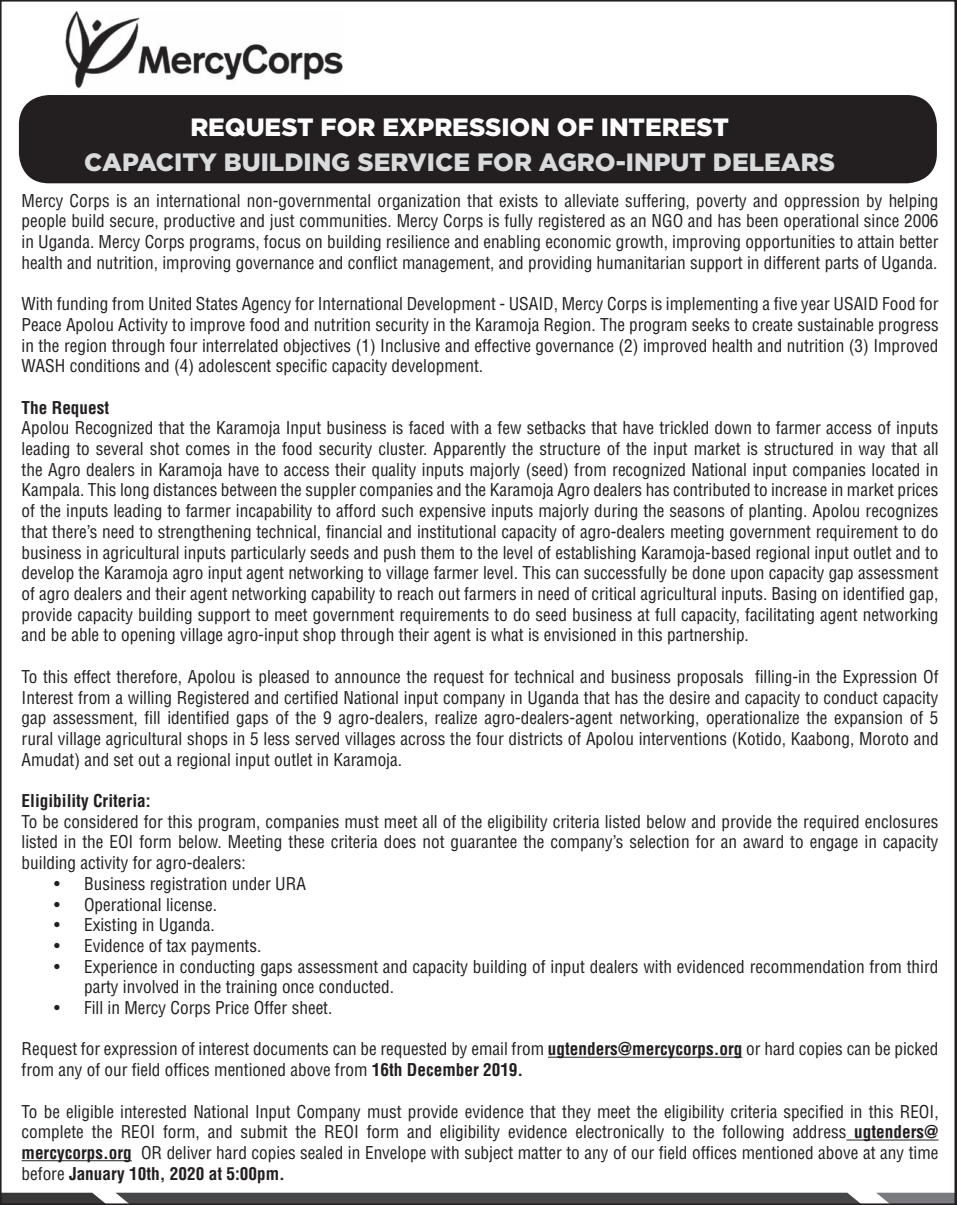
<style>
.page{position:relative;width:957px;height:1205px;background:#fff}
.page>*{position:absolute;margin:0;border:0;box-sizing:border-box;transform-origin:0 0}
.t1{font:900 25px "Gotham";color:#d9dadc}
.t2{font:900 25px "Gotham";color:#fff}
.t3{font:condensed 17.25px/20.8px "Helvetica";color:#231f20;text-align:justify}
.t4{font:700 condensed 17.25px "Helvetica";color:#231f20}
.s1{font-weight:700}
</style>
<div class="page">
<div style="left:19px;top:95px;width:918px;height:88px;background:#231f20;border-radius:30px"></div>
<hr style="left:548px;top:1057px;width:194px;height:1px;background:#231f20">
<hr style="left:846px;top:1139px;width:92px;height:1px;background:#231f20">
<hr style="left:22px;top:1160px;width:110px;height:1px;background:#231f20">
<svg style="left:115px;top:1192px;width:744px;height:10px;background:#555657"></svg>
<svg style="left:876px;top:1192px;width:78px;height:10px"></svg>
<svg style="left:3px;top:1192px;width:101px;height:10px"></svg>
<img style="left:65px;top:12px;width:278px;height:77px">
<p class="t2" style="left:190px;top:110px;width:540px">REQUEST FOR EXPRESSION OF INTEREST</p>
<p class="t1" style="left:84px;top:145px;width:752px">CAPACITY BUILDING SERVICE FOR AGRO-INPUT DELEARS</p>
<p class="t3" style="left:22px;top:190px;width:918px">Mercy Corps is an international non-governmental organization that exists to alleviate suffering, poverty and oppression by helping people build secure, productive and just communities. Mercy Corps is fully registered as an NGO and has been operational since 2006 in Uganda. Mercy Corps programs, focus on building resilience and enabling economic growth, improving opportunities to attain better health and nutrition, improving governance and conflict management, and providing humanitarian support in different parts of Uganda.</p>
<p class="t3" style="left:22px;top:293px;width:918px">With funding from United States Agency for International Development - USAID, Mercy Corps is implementing a five year USAID Food for Peace Apolou Activity to improve food and nutrition security in the Karamoja Region. The program seeks to create sustainable progress in the region through four interrelated objectives (1) Inclusive and effective governance (2) improved health and nutrition (3) Improved WASH conditions and (4) adolescent specific capacity development.</p>
<p class="t4" style="left:22px;top:396px;width:89px">The Request</p>
<p class="t3" style="left:22px;top:417px;width:918px">Apolou Recognized that the Karamoja Input business is faced with a few setbacks that have trickled down to farmer access of inputs leading to several shot comes in the food security cluster. Apparently the structure of the input market is structured in way that all the Agro dealers in Karamoja have to access their quality inputs majorly (seed) from recognized National input companies located in Kampala. This long distances between the suppler companies and the Karamoja Agro dealers has contributed to increase in market prices of the inputs leading to farmer incapability to afford such expensive inputs majorly during the seasons of planting. Apolou recognizes that there’s need to strengthening technical, financial and institutional capacity of agro-dealers meeting government requirement to do business in agricultural inputs particularly seeds and push them to the level of establishing Karamoja-based regional input outlet and to develop the Karamoja agro input agent networking to village farmer level. This can successfully be done upon capacity gap assessment of agro dealers and their agent networking capability to reach out farmers in need of critical agricultural inputs. Basing on identified gap, provide capacity building support to meet government requirements to do seed business at full capacity, facilitating agent networking and be able to opening village agro-input shop through their agent is what is envisioned in this partnership.</p>
<p class="t3" style="left:22px;top:666px;width:918px">To this effect therefore, Apolou is pleased to announce the request for technical and business proposals filling-in the Expression Of Interest from a willing Registered and certified National input company in Uganda that has the desire and capacity to conduct capacity gap assessment, fill identified gaps of the 9 agro-dealers, realize agro-dealers-agent networking, operationalize the expansion of 5 rural village agricultural shops in 5 less served villages across the four districts of Apolou interventions (Kotido, Kaabong, Moroto and Amudat) and set out a regional input outlet in Karamoja.</p>
<p class="t4" style="left:22px;top:790px;width:130px">Eligibility Criteria:</p>
<p class="t3" style="left:22px;top:811px;width:918px">To be considered for this program, companies must meet all of the eligibility criteria listed below and provide the required enclosures listed in the EOI form below. Meeting these criteria does not guarantee the company’s selection for an award to engage in capacity building activity for agro-dealers:</p>
<p class="t3" style="left:54px;top:873px;width:253px">• Business registration under URA</p>
<p class="t3" style="left:54px;top:894px;width:165px">• Operational license.</p>
<p class="t3" style="left:54px;top:914px;width:162px">• Existing in Uganda.</p>
<p class="t3" style="left:54px;top:935px;width:209px">• Evidence of tax payments.</p>
<p class="t3" style="left:84px;top:956px;width:856px;text-indent:-30px">• Experience in conducting gaps assessment and capacity building of input dealers with evidenced recommendation from third party involved in the training once conducted.</p>
<p class="t3" style="left:54px;top:997px;width:280px">• Fill in Mercy Corps Price Offer sheet.</p>
<p class="t3" style="left:22px;top:1038px;width:918px">Request for expression of interest documents can be requested by email from <span class="s1">ugtenders@mercycorps.org</span> or hard copies can be picked from any of our field offices mentioned above from <span class="s1">16th December 2019.</span></p>
<p class="t3" style="left:22px;top:1101px;width:918px">To be eligible interested National Input Company must provide evidence that they meet the eligibility criteria specified in this REOI, complete the REOI form, and submit the REOI form and eligibility evidence electronically to the following address <span class="s1">ugtenders@ mercycorps.org</span> OR deliver hard copies sealed in Envelope with subject matter to any of our field offices mentioned above at any time before <span class="s1">January 10th, 2020 at 5:00pm.</span></p>
</div>
